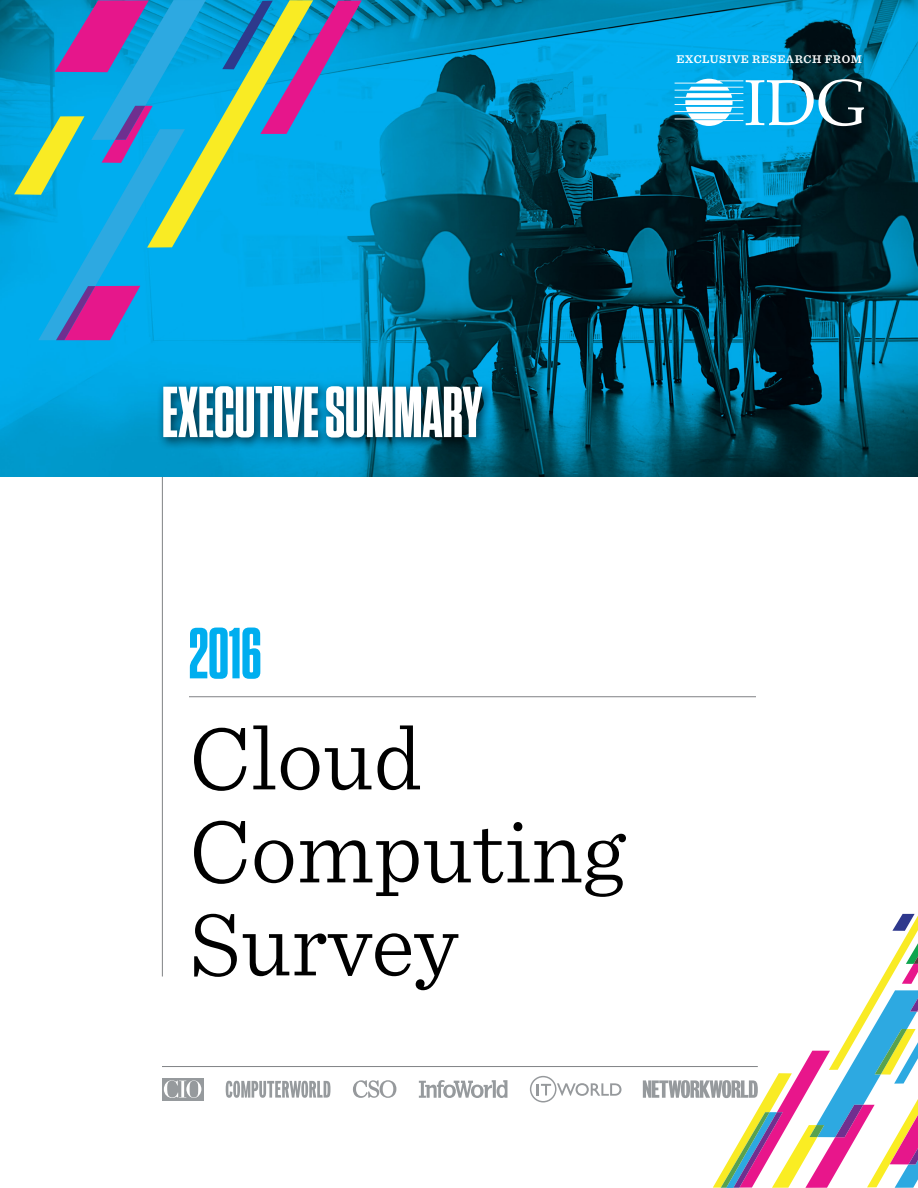
<style>
.page{position:relative;width:918px;height:1188px;background:#fff}
.page>*{position:absolute;margin:0;border:0;box-sizing:border-box;transform-origin:0 0}
.t1{font:300 93px/93px "Sentinel";color:#000}
.t2{font:700 72px "Tungsten Condensed";color:#fff}
.t3{font:700 72px "Tungsten Condensed";color:#00aeef}
.t4{font:600 11.7px "Sentinel";letter-spacing:.05em;color:#fff}
</style>
<div class="page">
<img style="left:0;top:0;width:918px;height:477px">
<hr style="left:189px;top:696px;width:567px;height:1px;background:#808285">
<div style="left:157px;top:379px;width:338px;height:72px;background:#000;opacity:.75"></div>
<svg style="left:675px;top:79px;width:189px;height:47px"></svg>
<hr style="left:162px;top:477px;width:1px;height:499px;background:#808285">
<div style="left:162px;top:1078px;width:41px;height:22px;background:#969a9d"></div>
<svg style="left:164px;top:1080px;width:37px;height:18px"></svg>
<hr style="left:162px;top:1066px;width:596px;height:1px;background:#808285">
<svg style="left:226px;top:1081px;width:104px;height:17px"></svg>
<svg style="left:353px;top:1080px;width:43px;height:18px"></svg>
<svg style="left:419px;top:1080px;width:88px;height:18px"></svg>
<svg style="left:530px;top:1076px;width:92px;height:26px"></svg>
<svg style="left:14px;top:0;width:348px;height:340px;background:#289ecf"></svg>
<svg style="left:643px;top:914px;width:275px;height:274px"></svg>
<p class="t4" style="left:677px;top:50px;width:187px">EXCLUSIVE RE SEARCH FROM</p>
<h2 class="t2" style="left:162px;top:377px;width:322px">EXECUTIVE SUMMARY</h2>
<h2 class="t3" style="left:189px;top:619px;width:74px">2016</h2>
<h1 class="t1" style="left:189px;top:705px;width:439px">Cloud<br>Computing<br>Survey</h1>
</div>
